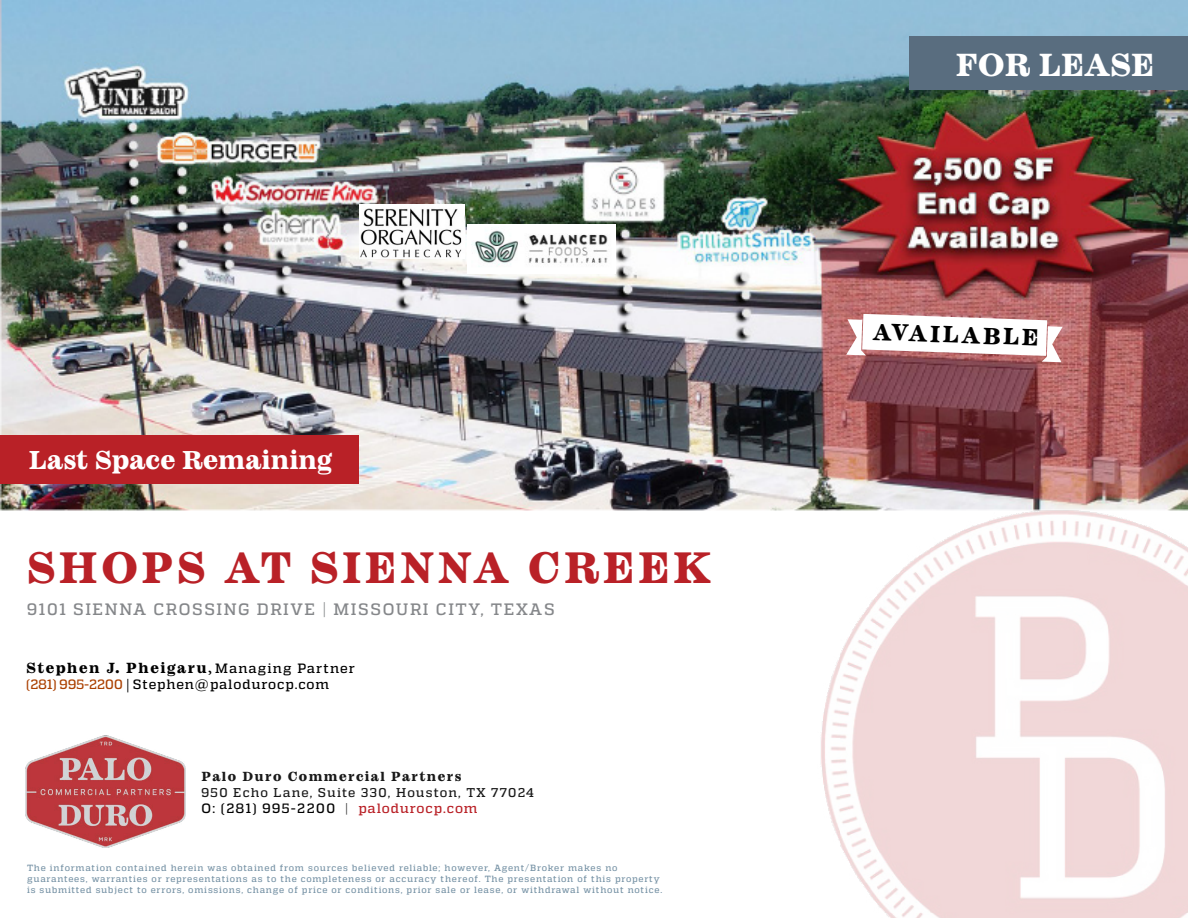
<style>
.page{position:relative;width:1188px;height:918px;background:#fff}
.page>*{position:absolute;margin:0;border:0;box-sizing:border-box;transform-origin:0 0}
.t1{font:900 45px "Ionic No 5";letter-spacing:.075em;color:#b92127}
.t2{font:900 32.7px "Ionic No 5";color:#fff}
.t3{font:900 26.4px "Ionic No 5";color:#fff}
.t4{font:900 23.85px "Ionic No 5";color:#000}
.t5{font:500 16.5px "Quadon";letter-spacing:.095em;color:#85878a}
.t6{font:900 15px "Ionic No 5";letter-spacing:.1em;color:#000}
.t7{font:500 13.5px "Quadon";letter-spacing:.065em;color:#000}
.t8{font:900 13.5px "Ionic No 5";letter-spacing:.1em;color:#191919}
.t9{font:500 12.75px "Quadon";letter-spacing:.09em;color:#191919}
.t10{font:500 9px/10.8px "Quadon";letter-spacing:.085em;color:#7692a5}
.s1{font-family:"Minion Pro";font-weight:700}
.s2{font-family:"Quadon";font-weight:500;font-size:13.5px}
.s3{color:#ab4000}
.s4{font-family:"Minion Pro";font-weight:400}
.s5{font-size:12.75px;color:#191919}
.s6{color:#b92127}
</style>
<div class="page">
<img style="left:0;top:0;width:1188px;height:510px">
<div style="left:910px;top:36px;width:278px;height:54px;background:#596d7f"></div>
<div style="left:0;top:435px;width:358px;height:48px;background:#b92127"></div>
<img style="left:806px;top:496px;width:382px;height:422px">
<img style="left:26px;top:735px;width:159px;height:113px">
<img style="left:468px;top:224px;width:147px;height:49px">
<img style="left:360px;top:205px;width:104px;height:53px">
<svg style="left:846px;top:314px;width:217px;height:48px"></svg>
<h3 class="t3" style="left:29px;top:443px;width:305px">Last Space Remaining</h3>
<h1 class="t1" style="left:27px;top:538px;width:686px">SHOPS AT SIENNA CREEK</h1>
<h3 class="t5" style="left:27px;top:599px;width:529px">9101 SIENNA CROSSING DRIVE | MISSOURI CITY, TEXAS</h3>
<h3 class="t6" style="left:27px;top:658px;width:330px">Stephen J. Pheigaru<span class="s1">,</span> <span class="s2">Managing Partner</span></h3>
<h3 class="t7" style="left:27px;top:677px;width:304px"><span class="s3">(281) 995-2200</span> <span class="s4">|</span> Stephen@palodurocp.com</h3>
<h3 class="t8" style="left:202px;top:768px;width:261px">Palo Duro Commercial Partners</h3>
<h3 class="t9" style="left:202px;top:785px;width:334px">950 Echo Lane, Suite 330, Houston, TX 77024</h3>
<h3 class="t7" style="left:202px;top:800px;width:277px">O: (281) 995-2200 <span class="s5">|</span> <span class="s6">palodurocp.com</span></h3>
<p class="t10" style="left:27px;top:863px;width:637px">The information contained herein was obtained from sources believed reliable; however, Agent/Broker makes no guarantees, warranties or representations as to the completeness or accuracy thereof. The presentation of this property is submitted subject to errors, omissions, change of price or conditions, prior sale or lease, or withdrawal without notice.</p>
<h2 class="t2" style="left:956px;top:43px;width:200px">FOR LEASE</h2>
<h3 class="t4" style="left:873px;top:316px;width:168px;rotate:2deg">AVAILABLE</h3>
</div>
